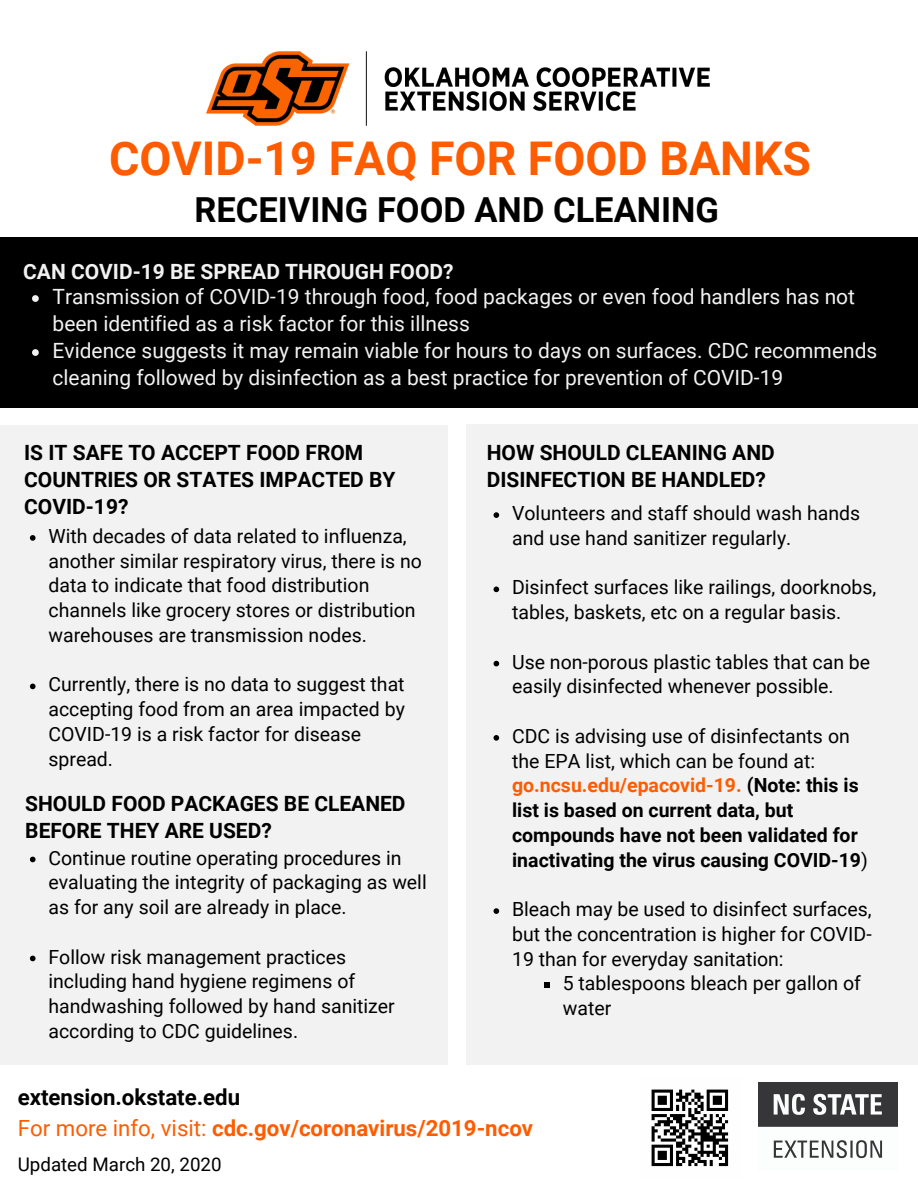
<style>
.page{position:relative;width:918px;height:1188px;background:#fff}
.page>*{position:absolute;margin:0;border:0;box-sizing:border-box;transform-origin:0 0}
.t1{font:700 46.5px "Roboto";color:#fe5c00}
.t2{font:700 34.5px "Roboto";color:#000}
.t3{font:700 22.2px "Roboto";color:#fe5c00}
.t4{font:700 22.2px "Roboto";color:#000}
.t5{font:21px/27px "Roboto";color:#f2f2f2}
.t6{font:700 21px/27px "Roboto";color:#000}
.t7{font:700 21px "Roboto";color:#f2f2f2}
.t8{font:19.5px/24.8px "Roboto";color:#000}
.t9{font:700 19.5px/24.8px "Roboto";color:#000}
.t10{font:18.75px "Roboto";color:#000}
.s1{color:#fe5c00}
.s2{font-weight:400}
</style>
<div class="page">
<div style="left:0;top:237px;width:918px;height:171px;background:#000"></div>
<div style="left:0;top:425px;width:448px;height:640px;background:#f2f2f2"></div>
<div style="left:467px;top:425px;width:451px;height:640px;background:#f2f2f2"></div>
<svg style="left:544px;top:983px;width:6px;height:5px"></svg>
<img style="left:206px;top:51px;width:503px;height:74px">
<svg style="left:32px;top:295px;width:7px;height:7px"></svg>
<svg style="left:32px;top:349px;width:7px;height:7px"></svg>
<svg style="left:30px;top:535px;width:6px;height:6px"></svg>
<svg style="left:30px;top:684px;width:6px;height:5px"></svg>
<svg style="left:30px;top:857px;width:6px;height:5px"></svg>
<svg style="left:30px;top:956px;width:6px;height:5px"></svg>
<svg style="left:494px;top:512px;width:5px;height:6px"></svg>
<svg style="left:494px;top:587px;width:5px;height:5px"></svg>
<svg style="left:494px;top:661px;width:5px;height:5px"></svg>
<svg style="left:494px;top:735px;width:5px;height:6px"></svg>
<svg style="left:494px;top:908px;width:5px;height:6px"></svg>
<img style="left:758px;top:1083px;width:140px;height:76px">
<img style="left:651px;top:1089px;width:78px;height:78px">
<h1 class="t1" style="left:109px;top:132px;width:704px">COVID-19 FAQ FOR FOOD BANKS</h1>
<h2 class="t2" style="left:195px;top:190px;width:526px">RECEIVING FOOD AND CLEANING</h2>
<h3 class="t7" style="left:23px;top:260px;width:432px">CAN COVID-19 BE SPREAD THROUGH FOOD?</h3>
<p class="t5" style="left:53px;top:283px;width:826px">Transmission of COVID-19 through food, food packages or even food handlers has not been identified as a risk factor for this illness<br>Evidence suggests it may remain viable for hours to days on surfaces. CDC recommends cleaning followed by disinfection as a best practice for prevention of COVID-19</p>
<h3 class="t6" style="left:24px;top:440px;width:373px">IS IT SAFE TO ACCEPT FOOD FROM<br>COUNTRIES OR STATES IMPACTED BY<br>COVID-19?</h3>
<p class="t8" style="left:49px;top:524px;width:375px">With decades of data related to influenza, another similar respiratory virus, there is no data to indicate that food distribution channels like grocery stores or distribution warehouses are transmission nodes.</p>
<p class="t8" style="left:48px;top:672px;width:358px">Currently, there is no data to suggest that accepting food from an area impacted by<br>COVID-19 is a risk factor for disease spread.</p>
<h3 class="t6" style="left:25px;top:790px;width:382px">SHOULD FOOD PACKAGES BE CLEANED<br>BEFORE THEY ARE USED?</h3>
<p class="t8" style="left:49px;top:845px;width:380px">Continue routine operating procedures in evaluating the integrity of packaging as well as for any soil are already in place.</p>
<p class="t8" style="left:49px;top:944px;width:299px">Follow risk management practices</p>
<p class="t8" style="left:49px;top:969px;width:348px">including hand hygiene regimens of handwashing followed by hand sanitizer according to CDC guidelines.</p>
<h3 class="t6" style="left:487px;top:440px;width:290px">HOW SHOULD CLEANING AND<br>DISINFECTION BE HANDLED?</h3>
<p class="t8" style="left:512px;top:501px;width:349px">Volunteers and staff should wash hands and use hand sanitizer regularly.</p>
<p class="t8" style="left:512px;top:575px;width:366px">Disinfect surfaces like railings, doorknobs, tables, baskets, etc on a regular basis.</p>
<p class="t8" style="left:512px;top:650px;width:360px">Use non-porous plastic tables that can be easily disinfected whenever possible.</p>
<p class="t8" style="left:512px;top:724px;width:339px">CDC is advising use of disinfectants on the EPA list, which can be found at:</p>
<p class="t9" style="left:512px;top:773px;width:357px"><span class="s1">go.ncsu.edu/epacovid-19.</span> (Note: this is list is based on current data, but compounds have not been validated for inactivating the virus causing COVID-19<span class="s2">)</span></p>
<p class="t8" style="left:512px;top:897px;width:361px;text-align:justify">Bleach may be used to disinfect surfaces, but the concentration is higher for COVID-19 than for everyday sanitation:</p>
<p class="t8" style="left:563px;top:971px;width:300px">5 tablespoons bleach per gallon of</p>
<p class="t8" style="left:563px;top:996px;width:50px">water</p>
<p class="t4" style="left:18px;top:1085px;width:224px">extension.okstate.edu</p>
<p class="t3" style="left:18px;top:1115px;width:517px"><span class="s2">For more info, visit:</span> cdc.gov/coronavirus/2019-ncov</p>
<p class="t10" style="left:18px;top:1154px;width:205px">Updated March 20, 2020</p>
</div>
